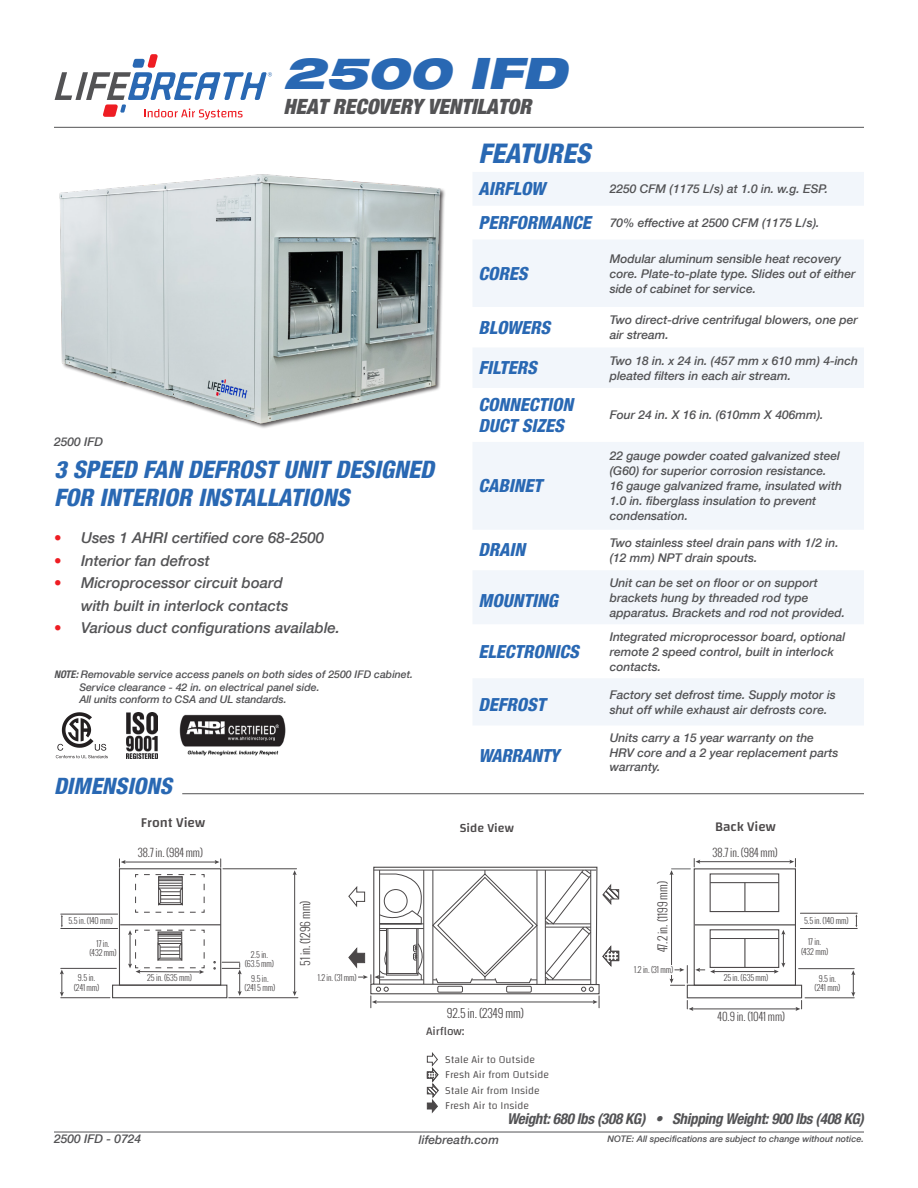
<style>
.page{position:relative;width:918px;height:1188px;background:#fff}
.page>*{position:absolute;margin:0;border:0;box-sizing:border-box;transform-origin:0 0}
.t1{font:43.5px "Helvetica Neue LTW06 93 Blk Ext Obl";color:#2968b3}
.body{font:27px "Helvetica Neue W01 87 Hv Cn Obl";color:#2968b3}
.t2{font:24px/28.8px "Helvetica Neue W01 87 Hv Cn Obl";color:#2968b3}
.body-2{font:22.5px "Helvetica Neue W01 87 Hv Cn Obl";color:#2968b3}
.t3{font:21px "Helvetica Neue LTW06 97 Blk Cn Obl";color:#535355}
.body-3{font:18px/21.6px "Helvetica Neue W01 87 Hv Cn Obl";color:#2968b3}
.body-4{font:18px "Helvetica Neue W01 87 Hv Cn Obl";letter-spacing:-.02em;color:#2968b3}
.t4{font:15px/22.5px "Helvetica Neue W01 66 Medium It";color:#535355}
.body-5{font:15px "Helvetica Neue W01 77 Bd Cn Obl";letter-spacing:-.02em;color:#535355}
.t5{font:500 13.8px "Changa";color:#231f20}
.t6{font:500 13.65px "Changa";color:#231f20}
.t7{font:500 12.6px "Changa";color:#231f20}
.body-6{font:12px/15px "Helvetica Neue W01 66 Medium It";color:#535355}
.t8{font:300 11.85px "Oswald";color:#231f20}
.t9{font:11.85px "Changa";color:#231f20}
.t10{font:300 10.95px "Oswald";color:#231f20}
.t11{font:300 10.65px/15.6px "Changa";color:#231f20}
.body-7{font:10.5px/12.6px "Helvetica Neue W01 66 Medium It";color:#535355}
.t12{font:9px "Helvetica Neue W01 66 Medium It";color:#535355}
.t13{font:300 8.25px/9.6px "Oswald";color:#231f20;text-align:center}
.s1{color:#ee1d23}
.s2{font-family:"Helvetica Neue W01 77 Bd Cn Obl"}
</style>
<div class="page">
<hr style="left:800px;top:913px;width:57px;height:1px;background:#231f20">
<hr style="left:800px;top:928px;width:57px;height:1px;background:#231f20">
<hr style="left:799px;top:968px;width:55px;height:1px;background:#231f20">
<hr style="left:805px;top:997px;width:49px;height:1px;background:#231f20">
<hr style="left:695px;top:924px;width:100px;height:1px;background:#231f20">
<svg style="left:851px;top:970px;width:4px;height:27px"></svg>
<svg style="left:855px;top:914px;width:2px;height:13px"></svg>
<hr style="left:699px;top:861px;width:92px;height:1px;background:#231f20">
<svg style="left:789px;top:858px;width:7px;height:9px"></svg>
<div style="left:710px;top:873px;width:69px;height:39px;border:1px solid #231f20"></div>
<hr style="left:710px;top:882px;width:69px;height:1px;background:#231f20">
<svg style="left:745px;top:883px;width:1px;height:29px"></svg>
<hr style="left:671px;top:873px;width:1px;height:107px;background:#231f20">
<svg style="left:670px;top:858px;width:30px;height:17px"></svg>
<hr style="left:61px;top:914px;width:57px;height:1px;background:#231f20">
<hr style="left:61px;top:928px;width:57px;height:1px;background:#231f20">
<hr style="left:61px;top:968px;width:55px;height:1px;background:#231f20">
<hr style="left:61px;top:997px;width:49px;height:1px;background:#231f20">
<hr style="left:120px;top:924px;width:101px;height:1px;background:#231f20">
<svg style="left:61px;top:915px;width:2px;height:13px"></svg>
<svg style="left:60px;top:970px;width:4px;height:27px"></svg>
<hr style="left:124px;top:862px;width:92px;height:1px;background:#231f20">
<svg style="left:119px;top:859px;width:7px;height:8px"></svg>
<svg style="left:215px;top:859px;width:6px;height:8px"></svg>
<svg style="left:135px;top:874px;width:70px;height:39px"></svg>
<hr style="left:229px;top:997px;width:69px;height:1px;background:#231f20">
<svg style="left:111px;top:930px;width:131px;height:69px"></svg>
<hr style="left:294px;top:874px;width:1px;height:119px;background:#231f20">
<svg style="left:293px;top:991px;width:4px;height:5px"></svg>
<svg style="left:293px;top:870px;width:4px;height:5px"></svg>
<hr style="left:223px;top:868px;width:74px;height:1px;background:#231f20">
<svg style="left:670px;top:930px;width:133px;height:81px"></svg>
<div style="left:642px;top:965px;width:32px;height:10px;background:#fff"></div>
<svg style="left:427px;top:1052px;width:12px;height:61px"></svg>
<svg style="left:348px;top:866px;width:272px;height:142px"></svg>
<hr style="left:54px;top:1132px;width:810px;height:1px;background:#535355">
<hr style="left:182px;top:793px;width:682px;height:1px;background:#535355">
<div style="left:473px;top:172px;width:391px;height:33px;background:#f2f6fb"></div>
<svg style="left:473px;top:240px;width:391px;height:485px;fill:#f2f6fb"></svg>
<svg style="left:55px;top:54px;width:217px;height:65px"></svg>
<hr style="left:54px;top:127px;width:810px;height:1px;background:#535355">
<img style="left:59px;top:174px;width:386px;height:254px">
<img style="left:126px;top:713px;width:32px;height:45px">
<svg style="left:56px;top:712px;width:52px;height:46px"></svg>
<img style="left:179px;top:715px;width:107px;height:41px">
<p class="t1" style="left:284px;top:45px;width:284px">2500 IFD</p>
<p class="t3" style="left:284px;top:94px;width:249px">HEAT RECOVERY VENTILATOR</p>
<p class="body" style="left:478px;top:137px;width:113px">FEATURES</p>
<p class="body-3" style="left:478px;top:178px;width:68px">AIRFLOW</p>
<p class="body-6" style="left:610px;top:181px;width:220px">2250 CFM (1175 L/s) at 1.0 in. w.g. ESP.</p>
<p class="body-3" style="left:478px;top:212px;width:114px">PERFORMANCE</p>
<p class="body-6" style="left:610px;top:215px;width:211px">70% effective at 2500 CFM (1175 L/s).</p>
<p class="body-3" style="left:478px;top:262px;width:50px">CORES</p>
<p class="body-6" style="left:610px;top:251px;width:247px">Modular aluminum sensible heat recovery core. Plate-to-plate type. Slides out of either side of cabinet for service.</p>
<p class="body-6" style="left:54px;top:434px;width:51px">2500 IFD</p>
<p class="t2" style="left:54px;top:454px;width:382px">3 SPEED FAN DEFROST UNIT DESIGNED<br>FOR INTERIOR INSTALLATIONS</p>
<p class="t4" style="left:54px;top:527px;width:272px"><span class="s1">•</span> Uses 1 AHRI certified core 68-2500</p>
<p class="t4" style="left:54px;top:549px;width:157px"><span class="s1">•</span> Interior fan defrost</p>
<p class="t4" style="left:81px;top:572px;width:209px;text-indent:-27px"><span class="s1">•</span> Microprocessor circuit board with built in interlock contacts</p>
<p class="t4" style="left:54px;top:617px;width:288px"><span class="s1">•</span> Various duct configurations available.</p>
<p class="body-7" style="left:79px;top:668px;width:335px;text-indent:-25px"><span class="s2">NOTE:</span> Removable service access panels on both sides of 2500 IFD cabinet.<br>Service clearance - 42 in. on electrical panel side.<br>All units conform to CSA and UL standards.</p>
<p class="body-2" style="left:54px;top:772px;width:119px">DIMENSIONS</p>
<p class="t5" style="left:141px;top:814px;width:66px">Front View</p>
<p class="t10" style="left:138px;top:845px;width:67px">38.7 in. (984 mm)</p>
<p class="t13" style="left:68px;top:916px;width:46px">5.5 in. (140 mm)</p>
<p class="t13" style="left:89px;top:939px;width:29px">17 in. (432 mm)</p>
<p class="t13" style="left:74px;top:973px;width:27px">9.5 in. (241 mm)</p>
<p class="t13" style="left:147px;top:973px;width:46px">25 in. (635 mm)</p>
<p class="t13" style="left:245px;top:950px;width:31px">2.5 in. (63.5 mm)</p>
<p class="t13" style="left:245px;top:973px;width:32px">9.5 in. (241 5 mm)</p>
<p class="t8" style="left:297px;top:966px;width:67px;rotate:-90deg">51 in. (1296 mm)</p>
<p class="t13" style="left:318px;top:973px;width:41px">1.2 in. (31 mm)</p>
<p class="body-3" style="left:478px;top:316px;width:73px">BLOWERS</p>
<p class="body-6" style="left:610px;top:312px;width:250px">Two direct-drive centrifugal blowers, one per air stream.</p>
<p class="body-3" style="left:478px;top:357px;width:60px">FILTERS</p>
<p class="body-6" style="left:610px;top:353px;width:250px">Two 18 in. x 24 in. (457 mm x 610 mm) 4-inch pleated filters in each air stream.</p>
<p class="body-3" style="left:478px;top:393px;width:96px">CONNECTION<br>DUCT SIZES</p>
<p class="body-6" style="left:610px;top:407px;width:215px">Four 24 in. X 16 in. (610mm X 406mm).</p>
<p class="body-3" style="left:478px;top:475px;width:65px">CABINET</p>
<p class="body-6" style="left:610px;top:448px;width:234px">22 gauge powder coated galvanized steel (G60) for superior corrosion resistance.<br>16 gauge galvanized frame, insulated with 1.0 in. fiberglass insulation to prevent condensation.</p>
<p class="body-3" style="left:478px;top:539px;width:48px">DRAIN</p>
<p class="body-6" style="left:610px;top:535px;width:230px">Two stainless steel drain pans with 1/2 in. (12 mm) NPT drain spouts.</p>
<p class="body-3" style="left:478px;top:589px;width:81px">MOUNTING</p>
<p class="body-6" style="left:610px;top:575px;width:237px">Unit can be set on floor or on support brackets hung by threaded rod type apparatus. Brackets and rod not provided.</p>
<p class="body-3" style="left:478px;top:640px;width:102px">ELECTRONICS</p>
<p class="body-6" style="left:610px;top:629px;width:237px">Integrated microprocessor board, optional remote 2 speed control, built in interlock contacts.</p>
<p class="body-3" style="left:478px;top:694px;width:68px">DEFROST</p>
<p class="body-6" style="left:610px;top:687px;width:228px">Factory set defrost time. Supply motor is shut off while exhaust air defrosts core.</p>
<p class="body-4" style="left:478px;top:745px;width:83px">WARRANTY</p>
<p class="body-6" style="left:610px;top:731px;width:230px;line-height:14.4px">Units carry a 15 year warranty on the<br>HRV core and a 2 year replacement parts warranty.</p>
<p class="t7" style="left:460px;top:821px;width:55px">Side View</p>
<p class="t6" style="left:715px;top:818px;width:62px">Back View</p>
<p class="t8" style="left:447px;top:1004px;width:79px">92.5 in. (2349 mm)</p>
<p class="t8" style="left:654px;top:952px;width:73px;rotate:-90deg">47.2 in. (1199 mm)</p>
<p class="t13" style="left:634px;top:965px;width:41px">1.2 in. (31 mm)</p>
<p class="t10" style="left:713px;top:845px;width:67px">38.7 in. (984 mm)</p>
<p class="t13" style="left:724px;top:973px;width:46px">25 in. (635 mm)</p>
<p class="t10" style="left:718px;top:1009px;width:69px">40.9 in. (1041 mm)</p>
<p class="t13" style="left:804px;top:915px;width:46px">5.5 in. (140 mm)</p>
<p class="t13" style="left:801px;top:937px;width:29px">17 in. (432 mm)</p>
<p class="t13" style="left:815px;top:973px;width:27px">9.5 in. (241 mm)</p>
<p class="t9" style="left:426px;top:1024px;width:40px">Airflow:</p>
<p class="t11" style="left:445px;top:1067px;width:105px">Fresh Air from Outside<br>Stale Air from Inside<br>Fresh Air to Inside</p>
<p class="t11" style="left:445px;top:1051px;width:91px">Stale Air to Outside</p>
<p class="body-6" style="left:54px;top:1131px;width:89px">2500 IFD - 0724</p>
<p class="body-6" style="left:419px;top:1132px;width:82px">lifebreath.com</p>
<p class="body-5" style="left:507px;top:1110px;width:358px">Weight: 680 lbs (308 KG) • Shipping Weight: 900 lbs (408 KG)</p>
<p class="t12" style="left:608px;top:1133px;width:258px">NOTE: All specifications are subject to change without notice.</p>
</div>
